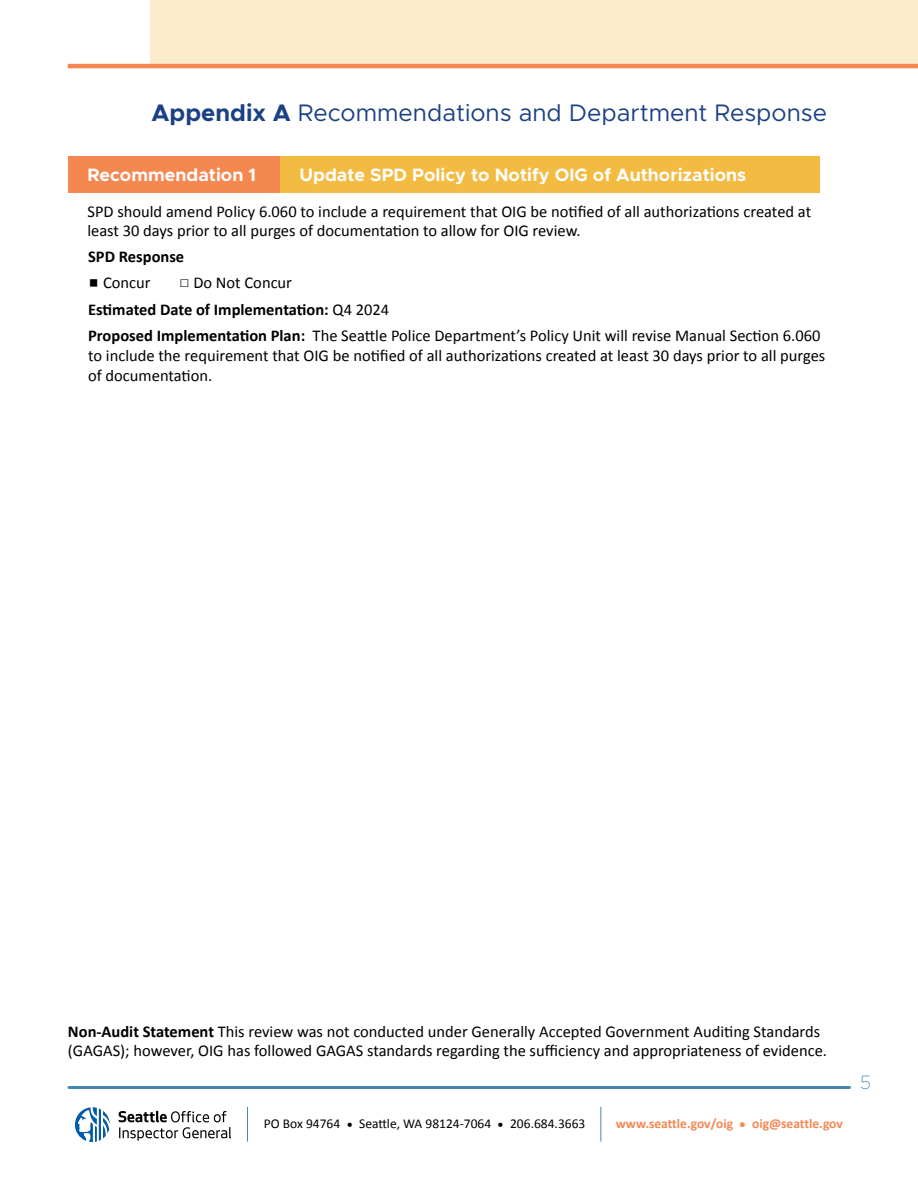
<style>
.page{position:relative;width:918px;height:1188px;background:#fff}
.page>*{position:absolute;margin:0;border:0;box-sizing:border-box;transform-origin:0 0}
.t1{font:24px "Metropolis";color:#1b4184}
.t2{font:100 19.5px "Metropolis";color:#4488b1}
.t3{font:700 18px "Metropolis";color:#fff}
.t4{font:16.5px/26.5px "Calibri";color:#000}
.t5{font:700 16.5px "Calibri";color:#000}
.t6{font:13.5px "Calibri";color:#000}
.t7{font:700 13.5px "Calibri";color:#f58751}
.s1{font-weight:700}
.s2{font-size:31.5px}
</style>
<div class="page">
<svg style="left:75px;top:1107px;width:35px;height:35px"></svg>
<svg style="left:119px;top:1111px;width:112px;height:30px"></svg>
<hr style="left:247px;top:1107px;width:1px;height:34px;background:#4488b1">
<hr style="left:600px;top:1107px;width:1px;height:34px;background:#4488b1">
<hr style="left:69px;top:1086px;width:781px;height:3px;background:#4488b1">
<div style="left:150px;top:0;width:768px;height:66px;background:#fceccb"></div>
<hr style="left:68px;top:64px;width:850px;height:4px;background:#f58751">
<div style="left:68px;top:156px;width:212px;height:37px;background:#f58751"></div>
<div style="left:280px;top:156px;width:540px;height:37px;background:#f3bb41"></div>
<h1 class="t1" style="left:152px;top:97px;width:677px"><span class="s1">Appendix A</span> Recommendations and Department Response</h1>
<p class="t3" style="left:87px;top:164px;width:170px">Recommendation 1</p>
<p class="t3" style="left:300px;top:164px;width:448px">Update SPD Policy to Notify OIG of Authorizations</p>
<p class="t4" style="left:87px;top:202px;width:725px;line-height:19.5px">SPD should amend Policy 6.060 to include a requirement that OIG be notified of all authorizations created at least 30 days prior to all purges of documentation to allow for OIG review.</p>
<p class="t5" style="left:88px;top:246px;width:98px">SPD Response</p>
<p class="t4" style="left:88px;top:269px;width:64px"><span class="s2">▪</span> Concur</p>
<p class="t4" style="left:88px;top:269px;width:734px;text-indent:91px">□ Do Not Concur<br><span class="s1">Estimated Date of Implementation:</span> Q4 2024<br><span class="s1">Proposed Implementation Plan:</span> The Seattle Police Department’s Policy Unit will revise Manual Section 6.060</p>
<p class="t4" style="left:88px;top:346px;width:739px;line-height:19.8px">to include the requirement that OIG be notified of all authorizations created at least 30 days prior to all purges of documentation.</p>
<p class="t4" style="left:68px;top:1021px;width:761px;line-height:19.8px"><span class="s1">Non-Audit Statement</span> This review was not conducted under Generally Accepted Government Auditing Standards (GAGAS); however, OIG has followed GAGAS standards regarding the sufficiency and appropriateness of evidence.</p>
<p class="t6" style="left:264px;top:1115px;width:323px">PO Box 94764 • Seattle, WA 98124-7064 • 206.684.3663</p>
<p class="t7" style="left:616px;top:1115px;width:229px">www.seattle.gov/oig • oig@seattle.gov</p>
<p class="t2" style="left:860px;top:1070px;width:13px">5</p>
</div>
